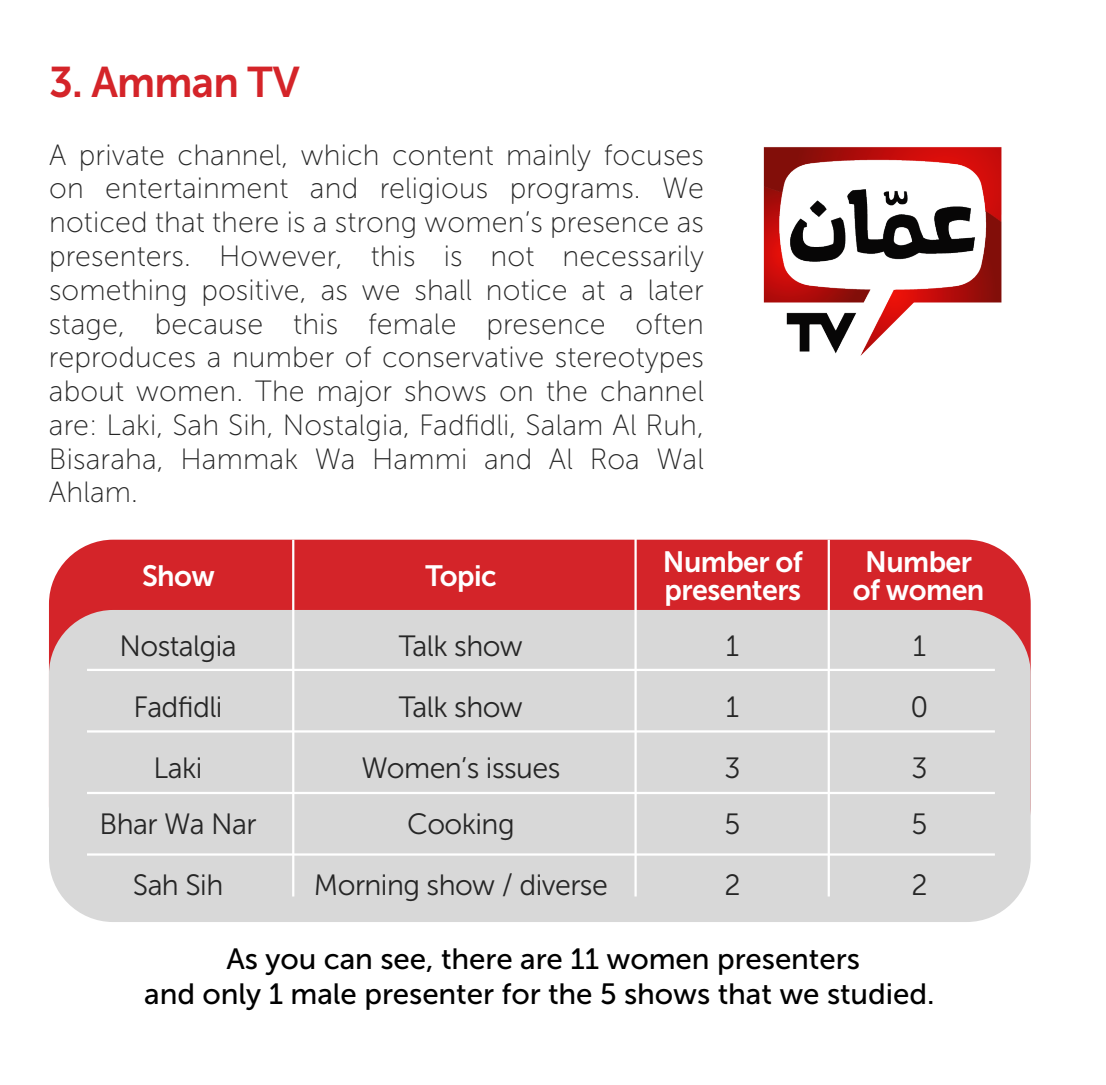
<style>
.page{position:relative;width:1106px;height:1085px;background:#fff}
.page>*{position:absolute;margin:0;border:0;box-sizing:border-box;transform-origin:0 0}
.t1{font:42.75px "Museo Sans 700";letter-spacing:-.02em;color:#d42429}
.t2{font:29.25px/33.8px "Museo Sans 100";letter-spacing:.005em;color:#262626;text-align:justify}
.t3{font:29.25px/60.8px "Museo Sans 300";letter-spacing:-.02em;color:#262626;text-align:center}
.t4{font:29.25px/34.4px "Museo Sans 500";letter-spacing:-.005em;color:#000;text-align:center}
.t5{font:29.25px/28.1px "Museo Sans 700";letter-spacing:-.02em;color:#fff}
</style>
<div class="page">
<img style="left:763px;top:147px;width:239px;height:209px">
<div style="left:49px;top:539px;width:982px;height:331px;background:#d42429;border-radius:64px"></div>
<div style="left:49px;top:610px;width:982px;height:311px;background:#d8d8d8;border-radius:64px"></div>
<hr style="left:634px;top:538px;width:3px;height:358px;background:#fff">
<hr style="left:292px;top:539px;width:2px;height:357px;background:#fff">
<hr style="left:828px;top:539px;width:2px;height:357px;background:#fff">
<hr style="left:87px;top:668px;width:908px;height:3px;background:#fff">
<hr style="left:87px;top:730px;width:908px;height:2px;background:#fff">
<hr style="left:87px;top:791px;width:908px;height:3px;background:#fff">
<hr style="left:87px;top:853px;width:908px;height:2px;background:#fff">
<h1 class="t1" style="left:49px;top:58px;width:252px">3. Amman TV</h1>
<p class="t2" style="left:49px;top:138px;width:657px">A private channel, which content mainly focuses on entertainment and religious programs. We noticed that there is a strong women’s presence as presenters. However, this is not necessarily something positive, as we shall notice at a later stage, because this female presence often reproduces a number of conservative stereotypes about women. The major shows on the channel are: Laki, Sah Sih, Nostalgia, Fadfidli, Salam Al Ruh, Bisaraha, Hammak Wa Hammi and Al Roa Wal Ahlam.</p>
<p class="t5" style="left:142px;top:561px;width:74px">Show</p>
<p class="t5" style="left:426px;top:561px;width:73px">Topic</p>
<p class="t3" style="left:120px;top:616px;width:119px">Nostalgia<br>Fadfidli<br>Laki</p>
<p class="t3" style="left:100px;top:794px;width:159px">Bhar Wa Nar<br>Sah Sih</p>
<p class="t3" style="left:361px;top:616px;width:200px">Talk show<br>Talk show<br>Women’s issues</p>
<p class="t3" style="left:314px;top:794px;width:295px">Cooking<br>Morning show / diverse</p>
<p class="t5" style="left:663px;top:547px;width:141px">Number of presenters</p>
<p class="t5" style="left:853px;top:547px;width:133px;text-align:center">Number of women</p>
<p class="t3" style="left:724px;top:616px;width:18px;text-align:justify">1<br>1<br>3</p>
<p class="t3" style="left:724px;top:794px;width:18px;text-align:left">5<br>2</p>
<p class="t3" style="left:910px;top:616px;width:19px;text-align:justify">1<br>0<br>3</p>
<p class="t3" style="left:911px;top:794px;width:18px;text-align:left">5<br>2</p>
<p class="t4" style="left:144px;top:941px;width:792px">As you can see, there are 11 women presenters<br>and only 1 male presenter for the 5 shows that we studied.</p>
</div>
